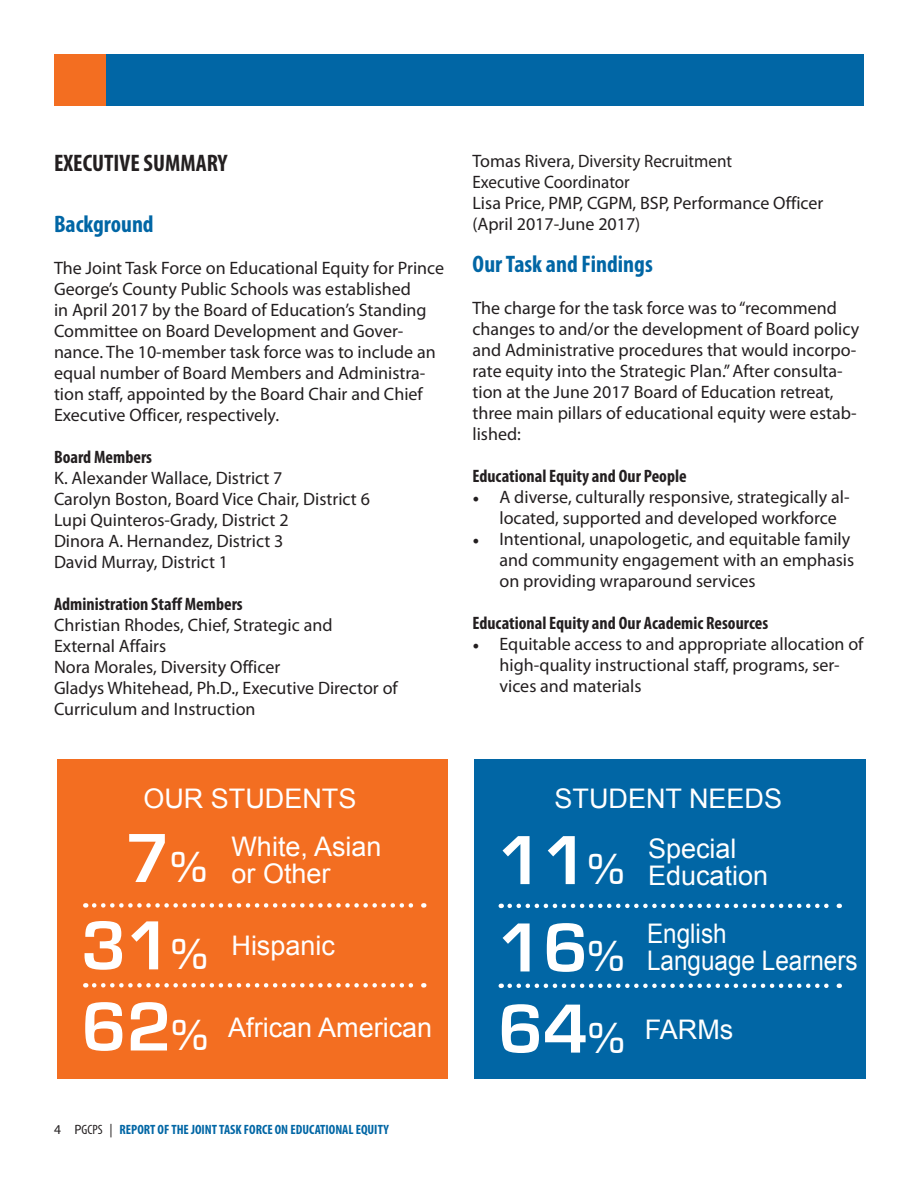
<style>
.page{position:relative;width:918px;height:1188px;background:#fff}
.page>*{position:absolute;margin:0;border:0;box-sizing:border-box;transform-origin:0 0}
.t1{font:700 72px/81.2px "Eurostile";color:#fff}
.t2{font:27px/27px "Arial";color:#fff}
.t3{font:27px/27px "Arial";color:#fff;scale:.9 1}
.t4{font:700 condensed 24px "Myriad Pro";color:#0166a5}
.t5{font:700 condensed 24px "Myriad Pro";color:#231f20}
.t6{font:18px/21px "Myriad Pro";color:#231f20}
.t7{font:700 condensed 18px "Myriad Pro";color:#231f20}
.t8{font:700 condensed 13.5px "Myriad Pro";color:#0166a5}
.s1{font-family:"Minion Pro"}
.s2{font-family:"Eurostile";font-weight:700;font-size:72px}
.s3{font-family:"Eurostile";font-weight:700;font-size:45px}
.s4{font-size:45px}
.s5{font-weight:400;font-stretch:normal;color:#231f20}
.s6{font-weight:400;color:#231f20}
</style>
<div class="page">
<div style="left:54px;top:54px;width:810px;height:52px;background:#0166a5"></div>
<div style="left:54px;top:54px;width:52px;height:52px;background:#f36e21"></div>
<div style="left:57px;top:759px;width:391px;height:320px;background:#f36e21"></div>
<div style="left:475px;top:759px;width:391px;height:320px;background:#0166a5"></div>
<svg style="left:94px;top:903px;width:330px;height:5px"></svg>
<svg style="left:94px;top:983px;width:330px;height:5px"></svg>
<svg style="left:510px;top:904px;width:330px;height:4px"></svg>
<svg style="left:510px;top:984px;width:330px;height:4px"></svg>
<h3 class="t5" style="left:54px;top:148px;width:175px">EXECUTIVE SUMMARY</h3>
<h3 class="t4" style="left:54px;top:209px;width:101px">Background</h3>
<p class="t6" style="left:54px;top:257px;width:392px">The Joint Task Force on Educational Equity for Prince George’s County Public Schools was established<br>in April 2017 by the Board of Education’s Standing Committee on Board Development and Gover&shy;nance. The 10-member task force was to include an equal number of Board Members and Administra&shy;tion staff, appointed by the Board Chair and Chief Executive Officer, respectively.</p>
<p class="t7" style="left:54px;top:446px;width:100px">Board Members</p>
<p class="t6" style="left:54px;top:467px;width:317px">K. Alexander Wallace, District 7<br>Carolyn Boston, Board Vice Chair, District 6<br>Lupi Quinteros-Grady, District 2<br>Dinora A. Hernandez, District 3<br>David Murray, District 1</p>
<p class="t7" style="left:54px;top:593px;width:190px">Administration Staff Members</p>
<p class="t6" style="left:54px;top:614px;width:345px">Christian Rhodes, Chief, Strategic and External Affairs<br>Nora Morales, Diversity Officer<br>Gladys Whitehead, Ph.D., Executive Director of Curriculum and Instruction</p>
<p class="t6" style="left:472px;top:150px;width:352px">Tomas Rivera, Diversity Recruitment<br>Executive Coordinator<br>Lisa Price, PMP, CGPM, BSP, Performance Officer (April 2017-June 2017)</p>
<h3 class="t4" style="left:472px;top:249px;width:182px">Our Task and Findings</h3>
<p class="t6" style="left:472px;top:297px;width:388px">The charge for the task force was to “recommend changes to and/or the development of Board policy and Administrative procedures that would incorpo&shy;rate equity into the Strategic Plan.” After consulta&shy;tion at the June 2017 Board of Education retreat, three main pillars of educational equity were estab&shy;lished:</p>
<p class="t7" style="left:472px;top:465px;width:216px">Educational Equity and Our People</p>
<p class="t6" style="left:500px;top:486px;width:352px;text-indent:-27px"><span class="s1">•</span> A diverse, culturally responsive, strategically al&shy;located, supported and developed workforce</p>
<p class="t6" style="left:500px;top:528px;width:356px;text-indent:-27px"><span class="s1">•</span> Intentional, unapologetic, and equitable family and community engagement with an emphasis on providing wraparound services</p>
<p class="t7" style="left:472px;top:612px;width:297px">Educational Equity and Our Academic Resources</p>
<p class="t6" style="left:500px;top:633px;width:366px;text-indent:-27px"><span class="s1">•</span> Equitable access to and appropriate allocation of high-quality instructional staff, programs, ser&shy;vices and materials</p>
<h2 class="t2" style="left:143px;top:785px;width:215px">OUR STUDENTS</h2>
<h2 class="t2" style="left:126px;top:833px;width:257px;text-indent:106px">White, Asian<br><span class="s2">7</span><span class="s3">%</span> or Other</h2>
<h1 class="t1" style="left:81px;top:906px;width:128px">31<span class="s4">%<br></span>62<span class="s4">%</span></h1>
<h2 class="t2" style="left:232px;top:933px;width:105px">Hispanic</h2>
<h2 class="t2" style="left:228px;top:1015px;width:206px">African American</h2>
<p class="t8" style="left:54px;top:1121px;width:336px"><span class="s5">4 P</span><span class="s6">GCPS</span> <span class="s5">|</span> REPORT OF THE JOINT TASK FORCE ON EDUCATIONAL EQUITY</p>
<h2 class="t2" style="left:555px;top:785px;width:229px">STUDENT NEEDS</h2>
<h2 class="t2" style="left:498px;top:835px;width:272px;text-indent:150px">Special<br><span class="s2">11</span><span class="s3">%</span> Education</h2>
<h1 class="t1" style="left:498px;top:908px;width:128px">16<span class="s4">%</span></h1>
<h2 class="t2" style="left:498px;top:1017px;width:237px"><span class="s2">64</span><span class="s3">%</span> FARMs</h2>
<h2 class="t3" style="left:647px;top:921px;width:236px">English<br>Language Learners</h2>
</div>
